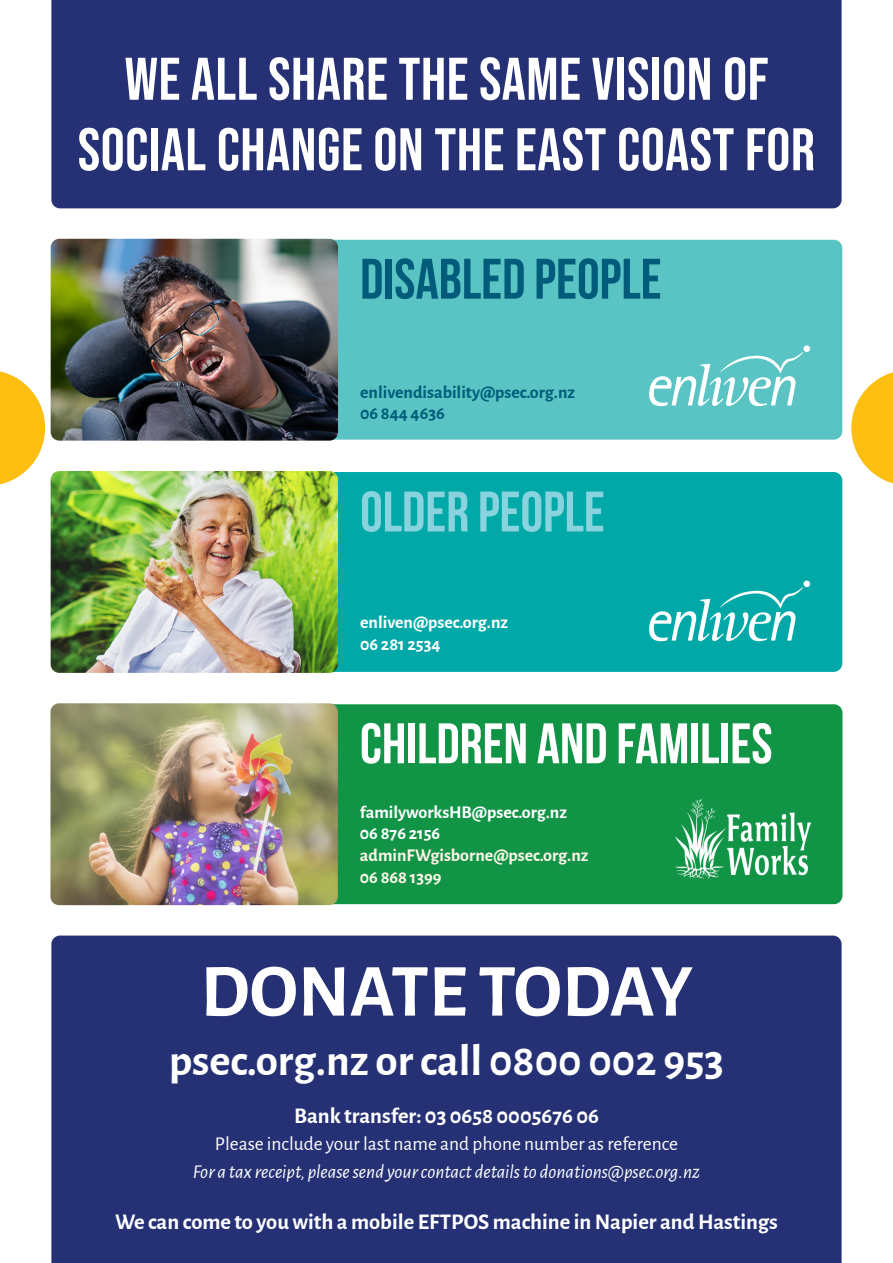
<style>
.page{position:relative;width:893px;height:1263px;background:#fff}
.page>*{position:absolute;margin:0;border:0;box-sizing:border-box;transform-origin:0 0}
.t1{font:700 75px "Alegreya Sans";color:#fff}
.Headline_Text_-_Alig{font:700 60px/70.5px "Bebas Neue Pro";letter-spacing:.01em;color:#fff;text-align:center}
.t2{font:700 57px "Bebas Neue";color:#fff}
.t3{font:700 57px "Bebas Neue";color:#005c7a}
.t4{font:700 57px "Bebas Neue";color:#88d3de}
.t5{font:700 45px "Alegreya Sans";color:#fff}
.t6{font:700 22.5px "Alegreya Sans";color:#fff}
.t7{font:italic 19.5px "Alegreya Sans";color:#fff}
.t8{font:19.5px "Alegreya Sans";color:#fff}
.t9{font:700 18px/21.6px "Alegreya Sans";color:#fef5e7}
.t10{font:700 18px "Alegreya Sans";color:#005c7a}
.t11{font:700 18px "Alegreya Sans";color:#fff}
.s1{color:#fff}
</style>
<div class="page">
<div style="left:51px;top:935px;width:791px;height:328px;background:#253174"></div>
<div style="left:52px;top:240px;width:790px;height:200px;background:#59c4c3;border-radius:9px"></div>
<div style="left:52px;top:704px;width:790px;height:200px;background:#119446;border-radius:9px"></div>
<img style="left:51px;top:239px;width:287px;height:202px">
<img style="left:50px;top:703px;width:288px;height:202px">
<div style="left:52px;top:472px;width:790px;height:200px;background:#00a9a7;border-radius:9px"></div>
<svg style="left:0;top:371px;width:45px;height:114px"></svg>
<svg style="left:851px;top:372px;width:42px;height:112px"></svg>
<div style="left:51px;top:0;width:791px;height:208px;background:#253174"></div>
<img style="left:51px;top:471px;width:287px;height:202px">
<div style="left:803px;top:581px;width:7px;height:6px;background:#fff;border-radius:50%"></div>
<svg style="left:649px;top:584px;width:157px;height:57px"></svg>
<img style="left:675px;top:800px;width:136px;height:78px">
<div style="left:803px;top:345px;width:7px;height:7px;background:#fff;border-radius:50%"></div>
<svg style="left:649px;top:349px;width:157px;height:57px"></svg>
<p class="Headline_Text_-_Alig" style="left:78px;top:43px;width:739px">WE ALL SHARE THE SAME VISION OF<br>SOCIAL CHANGE ON THE EAST COAST FOR</p>
<p class="t3" style="left:360px;top:248px;width:303px">DISABLED PEOPLE</p>
<p class="t10" style="left:360px;top:379px;width:217px">enlivendisability@psec.org.nz</p>
<p class="t10" style="left:360px;top:400px;width:86px">06 844 4636</p>
<p class="t4" style="left:360px;top:480px;width:246px">OLDER PEOPLE</p>
<p class="t11" style="left:360px;top:609px;width:150px">enliven@psec.org.nz</p>
<p class="t11" style="left:360px;top:631px;width:82px">06 281 2534</p>
<p class="t2" style="left:360px;top:712px;width:414px">CHILDREN AND FAMILIES</p>
<p class="t9" style="left:360px;top:800px;width:230px"><span class="s1">familyworksHB@psec.org.nz<br>06 876 2156 </span>adminFWgisborne@psec.org.nz<br>06 868 1399</p>
<p class="t1" style="left:200px;top:936px;width:493px">DONATE TODAY</p>
<p class="t5" style="left:169px;top:1028px;width:556px">psec.org.nz or call 0800 002 953</p>
<p class="t6" style="left:294px;top:1099px;width:306px">Bank transfer: 03 0658 0005676 06</p>
<p class="t8" style="left:215px;top:1131px;width:465px">Please include your last name and phone number as reference</p>
<p class="t7" style="left:193px;top:1158px;width:509px">For a tax receipt, please send your contact details to donations@psec.org.nz</p>
<p class="t6" style="left:115px;top:1205px;width:664px">We can come to you with a mobile EFTPOS machine in Napier and Hastings</p>
</div>
